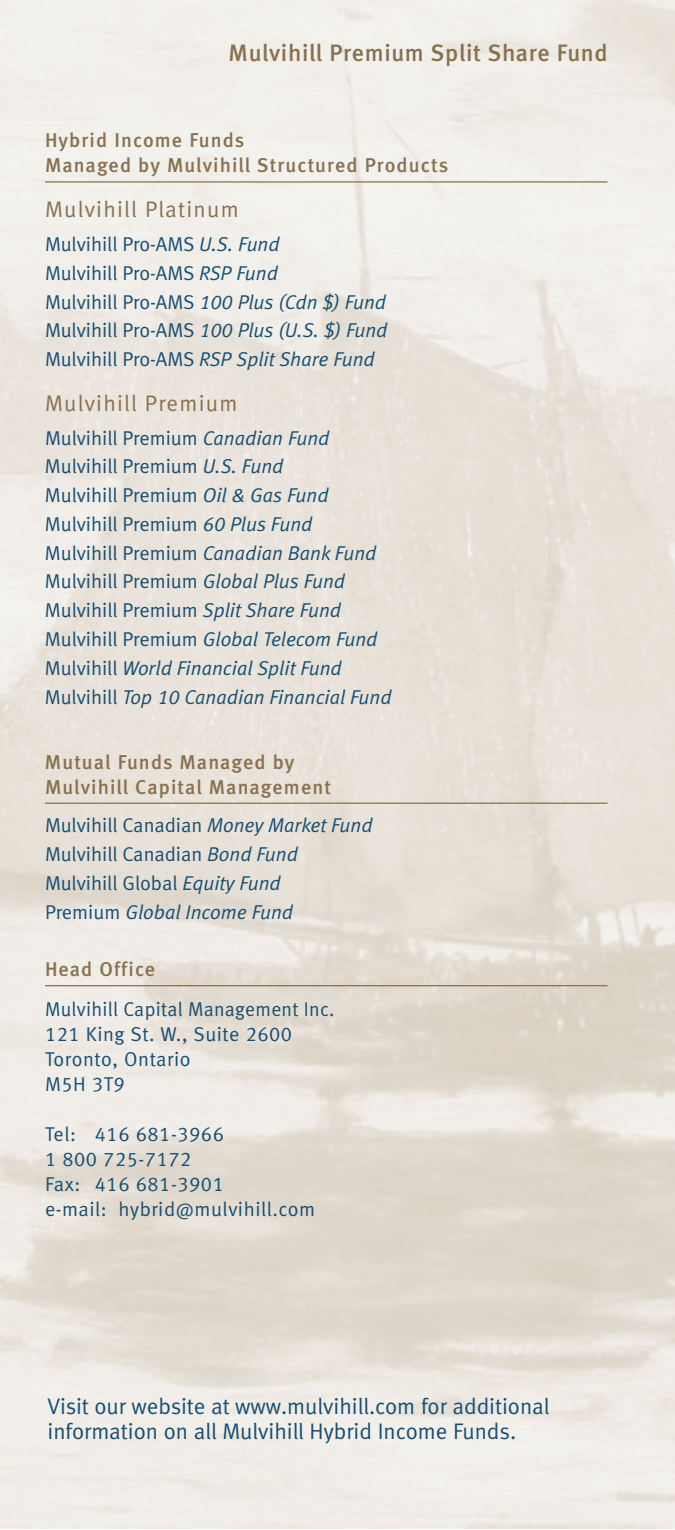
<style>
.page{position:relative;width:675px;height:1530px;background:#fff}
.page>*{position:absolute;margin:0;border:0;box-sizing:border-box;transform-origin:0 0}
.t1{font:500 23.75px "Meta";letter-spacing:.025em;color:#87714f}
.t2{font:22.5px/25px "Meta Normal LF";color:#174f72}
.t3{font:22.5px "Meta Normal";letter-spacing:.055em;color:#87714f}
.t4{font:italic 20px/28.8px "Meta Normal LF";color:#174f72}
.t5{font:20px/28.8px "Meta Normal LF";letter-spacing:-.005em;color:#174f72}
.t6{font:20px/25px "Meta Normal LF";letter-spacing:.015em;color:#174f72}
.t7{font:20px/25px "Meta Medium LF";letter-spacing:.055em;color:#87714f}
.s1{font-style:italic}
.s2{font-style:normal}
</style>
<div class="page">
<hr style="left:45px;top:181px;width:563px;height:2px;background:#87714f">
<hr style="left:45px;top:803px;width:563px;height:1px;background:#87714f">
<hr style="left:45px;top:985px;width:563px;height:1px;background:#87714f">
<p class="t1" style="left:229px;top:44px;width:381px">Mulvihill Premium Split Share Fund</p>
<p class="t7" style="left:45px;top:129px;width:405px">Hybrid Income Funds<br>Managed by Mulvihill Structured Products</p>
<p class="t3" style="left:45px;top:201px;width:195px">Mulvihill Platinum</p>
<p class="t5" style="left:45px;top:231px;width:344px">Mulvihill Pro-AMS <span class="s1">U.S. Fund<br></span>Mulvihill Pro-AMS <span class="s1">RSP Fund<br></span>Mulvihill Pro-AMS <span class="s1">100 Plus (Cdn $) Fund </span>Mulvihill Pro-AMS <span class="s1">100 Plus (U.S. $) Fund </span>Mulvihill Pro-AMS <span class="s1">RSP Split Share Fund</span></p>
<p class="t3" style="left:45px;top:394px;width:194px">Mulvihill Premium</p>
<p class="t4" style="left:45px;top:425px;width:348px"><span class="s2">Mulvihill Premium</span> Canadian Fund <span class="s2">Mulvihill Premium</span> U.S. Fund<br><span class="s2">Mulvihill Premium</span> Oil &amp; Gas Fund <span class="s2">Mulvihill Premium</span> 60 Plus Fund<br><span class="s2">Mulvihill Premium</span> Canadian Bank Fund <span class="s2">Mulvihill Premium</span> Global Plus Fund <span class="s2">Mulvihill Premium</span> Split Share Fund <span class="s2">Mulvihill Premium</span> Global Telecom Fund <span class="s2">Mulvihill</span> World Financial Split Fund <span class="s2">Mulvihill</span> Top 10 Canadian Financial Fund</p>
<p class="t7" style="left:45px;top:751px;width:288px">Mutual Funds Managed by<br>Mulvihill Capital Management</p>
<p class="t5" style="left:45px;top:812px;width:329px">Mulvihill Canadian <span class="s1">Money Market Fund<br></span>Mulvihill Canadian <span class="s1">Bond Fund<br></span>Mulvihill Global <span class="s1">Equity Fund<br></span>Premium <span class="s1">Global Income Fund</span></p>
<p class="t7" style="left:45px;top:958px;width:112px">Head Office</p>
<p class="t6" style="left:45px;top:998px;width:291px">Mulvihill Capital Management Inc.<br>121 King St. W., Suite 2600<br>Toronto, Ontario<br>M5H 3T9</p>
<p class="t6" style="left:45px;top:1123px;width:272px">Tel: 416 681-3966<br>1 800 725-7172<br>Fax: 416 681-3901<br>e-mail: hybrid@mulvihill.com</p>
<p class="t2" style="left:48px;top:1395px;width:504px">Visit our website at www.mulvihill.com for additional information on all Mulvihill Hybrid Income Funds.</p>
</div>
